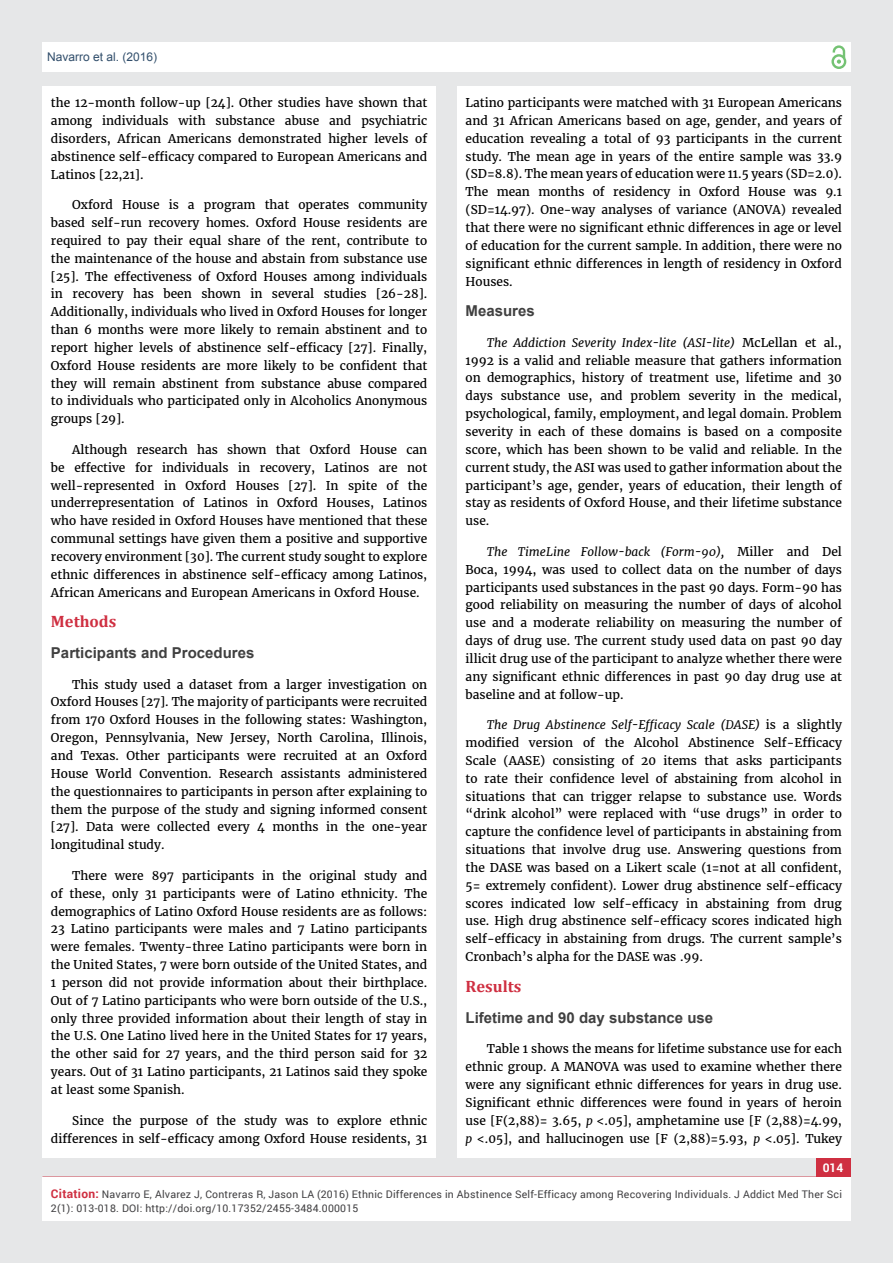
<style>
.page{position:relative;width:893px;height:1263px;background:#e6e7e8}
.page>*{position:absolute;margin:0;border:0;box-sizing:border-box;transform-origin:0 0}
.t1{font:700 16.5px "Cambria";color:#cf2f41}
.t2{font:700 15px "Arial";color:#404040}
.t3{font:12px/17.9px "Merriweather";color:#000;text-align:justify}
.t4{font:12px "Arial";color:#314e6b}
.t5{font:700 12px "Roboto";color:#fff}
.t6{font:10.5px/13.5px "Roboto";letter-spacing:.02em;color:#414042}
.s1{font-style:italic}
.s2{font-weight:700;font-size:12px;color:#cf2f41}
</style>
<div class="page">
<div style="left:42px;top:43px;width:808px;height:29px;background:#fff"></div>
<div style="left:831px;top:54px;width:15px;height:15px;border:2px solid #74c273;border-radius:50%"></div>
<svg style="left:831px;top:45px;width:15px;height:19px"></svg>
<div style="left:816px;top:1156px;width:34px;height:40px;background:#cf2f41"></div>
<div style="left:42px;top:1177px;width:808px;height:43px;background:#fff"></div>
<div style="left:42px;top:87px;width:394px;height:1071px;background:#fff"></div>
<div style="left:457px;top:87px;width:393px;height:1071px;background:#fff"></div>
<p class="t4" style="left:47px;top:51px;width:112px">Navarro et al. (2016)</p>
<p class="t3" style="left:51px;top:94px;width:378px">the 12-month follow-up [24]. Other studies have shown that among individuals with substance abuse and psychiatric disorders, African Americans demonstrated higher levels of abstinence self-efficacy compared to European Americans and Latinos [22,21].</p>
<p class="t3" style="left:51px;top:196px;width:378px;text-indent:21px">Oxford House is a program that operates community based self-run recovery homes. Oxford House residents are required to pay their equal share of the rent, contribute to the maintenance of the house and abstain from substance use [25]. The effectiveness of Oxford Houses among individuals in recovery has been shown in several studies [26-28].<br>Additionally, individuals who lived in Oxford Houses for longer than 6 months were more likely to remain abstinent and to report higher levels of abstinence self-efficacy [27]. Finally, Oxford House residents are more likely to be confident that they will remain abstinent from substance abuse compared to individuals who participated only in Alcoholics Anonymous groups [29].</p>
<p class="t3" style="left:51px;top:441px;width:378px;text-indent:21px">Although research has shown that Oxford House can be effective for individuals in recovery, Latinos are not well-represented in Oxford Houses [27]. In spite of the underrepresentation of Latinos in Oxford Houses, Latinos who have resided in Oxford Houses have mentioned that these communal settings have given them a positive and supportive recovery environment [30]. The current study sought to explore ethnic differences in abstinence self-efficacy among Latinos, African Americans and European Americans in Oxford House.</p>
<h1 class="t1" style="left:51px;top:612px;width:67px">Methods</h1>
<p class="t2" style="left:51px;top:644px;width:205px">Participants and Procedures</p>
<p class="t3" style="left:51px;top:675px;width:378px;text-indent:21px">This study used a dataset from a larger investigation on Oxford Houses [27]. The majority of participants were recruited from 170 Oxford Houses in the following states: Washington, Oregon, Pennsylvania, New Jersey, North Carolina, Illinois, and Texas. Other participants were recruited at an Oxford House World Convention. Research assistants administered the questionnaires to participants in person after explaining to them the purpose of the study and signing informed consent [27]. Data were collected every 4 months in the one-year longitudinal study.</p>
<p class="t3" style="left:51px;top:867px;width:378px;text-indent:21px">There were 897 participants in the original study and of these, only 31 participants were of Latino ethnicity. The demographics of Latino Oxford House residents are as follows:<br>23 Latino participants were males and 7 Latino participants were females. Twenty-three Latino participants were born in the United States, 7 were born outside of the United States, and 1 person did not provide information about their birthplace.<br>Out of 7 Latino participants who were born outside of the U.S., only three provided information about their length of stay in the U.S. One Latino lived here in the United States for 17 years, the other said for 27 years, and the third person said for 32 years. Out of 31 Latino participants, 21 Latinos said they spoke at least some Spanish.</p>
<p class="t3" style="left:51px;top:1111px;width:378px;text-align:right">Since the purpose of the study was to explore ethnic differences in self-efficacy among Oxford House residents, 31</p>
<p class="t3" style="left:466px;top:94px;width:378px">Latino participants were matched with 31 European Americans and 31 African Americans based on age, gender, and years of education revealing a total of 93 participants in the current study. The mean age in years of the entire sample was 33.9 (SD=8.8). The mean years of education were 11.5 years (SD=2.0).<br>The mean months of residency in Oxford House was 9.1 (SD=14.97). One-way analyses of variance (ANOVA) revealed that there were no significant ethnic differences in age or level of education for the current sample. In addition, there were no significant ethnic differences in length of residency in Oxford Houses.</p>
<p class="t2" style="left:466px;top:303px;width:71px">Measures</p>
<p class="t3" style="left:466px;top:334px;width:378px;text-indent:21px"><span class="s1">The Addiction Severity Index-lite (ASI-lite)</span> McLellan et al., 1992 is a valid and reliable measure that gathers information on demographics, history of treatment use, lifetime and 30 days substance use, and problem severity in the medical, psychological, family, employment, and legal domain. Problem severity in each of these domains is based on a composite score, which has been shown to be valid and reliable. In the current study, the ASI was used to gather information about the participant’s age, gender, years of education, their length of stay as residents of Oxford House, and their lifetime substance use.</p>
<p class="t3" style="left:466px;top:543px;width:378px;text-indent:21px"><span class="s1">The TimeLine Follow-back (Form-90),</span> Miller and Del Boca, 1994, was used to collect data on the number of days participants used substances in the past 90 days. Form-90 has good reliability on measuring the number of days of alcohol use and a moderate reliability on measuring the number of days of drug use. The current study used data on past 90 day illicit drug use of the participant to analyze whether there were any significant ethnic differences in past 90 day drug use at baseline and at follow-up.</p>
<p class="t3" style="left:466px;top:716px;width:378px;text-indent:21px"><span class="s1">The Drug Abstinence Self-Efficacy Scale (DASE)</span> is a slightly modified version of the Alcohol Abstinence Self-Efficacy Scale (AASE) consisting of 20 items that asks participants to rate their confidence level of abstaining from alcohol in situations that can trigger relapse to substance use. Words “drink alcohol” were replaced with “use drugs” in order to capture the confidence level of participants in abstaining from situations that involve drug use. Answering questions from the DASE was based on a Likert scale (1=not at all confident, 5= extremely confident). Lower drug abstinence self-efficacy scores indicated low self-efficacy in abstaining from drug use. High drug abstinence self-efficacy scores indicated high self-efficacy in abstaining from drugs. The current sample’s Cronbach’s alpha for the DASE was .99.</p>
<h1 class="t1" style="left:466px;top:976px;width:57px">Results</h1>
<p class="t2" style="left:466px;top:1009px;width:249px">Lifetime and 90 day substance use</p>
<p class="t3" style="left:466px;top:1040px;width:378px;text-indent:21px">Table 1 shows the means for lifetime substance use for each ethnic group. A MANOVA was used to examine whether there were any significant ethnic differences for years in drug use.<br>Significant ethnic differences were found in years of heroin use [F(2,88)= 3.65, <span class="s1">p</span> &lt;.05], amphetamine use [F (2,88)=4.99, <span class="s1">p</span> &lt;.05], and hallucinogen use [F (2,88)=5.93, <span class="s1">p</span> &lt;.05]. Tukey</p>
<p class="t5" style="left:823px;top:1159px;width:22px">014</p>
<p class="t6" style="left:51px;top:1188px;width:792px"><span class="s2">Citation:</span> Navarro E, Alvarez J, Contreras R, Jason LA (2016) Ethnic Differences in Abstinence Self-Efficacy among Recovering Individuals. J Addict Med Ther Sci<br>2(1): 013-018. DOI: http://doi.org/10.17352/2455-3484.000015</p>
</div>
